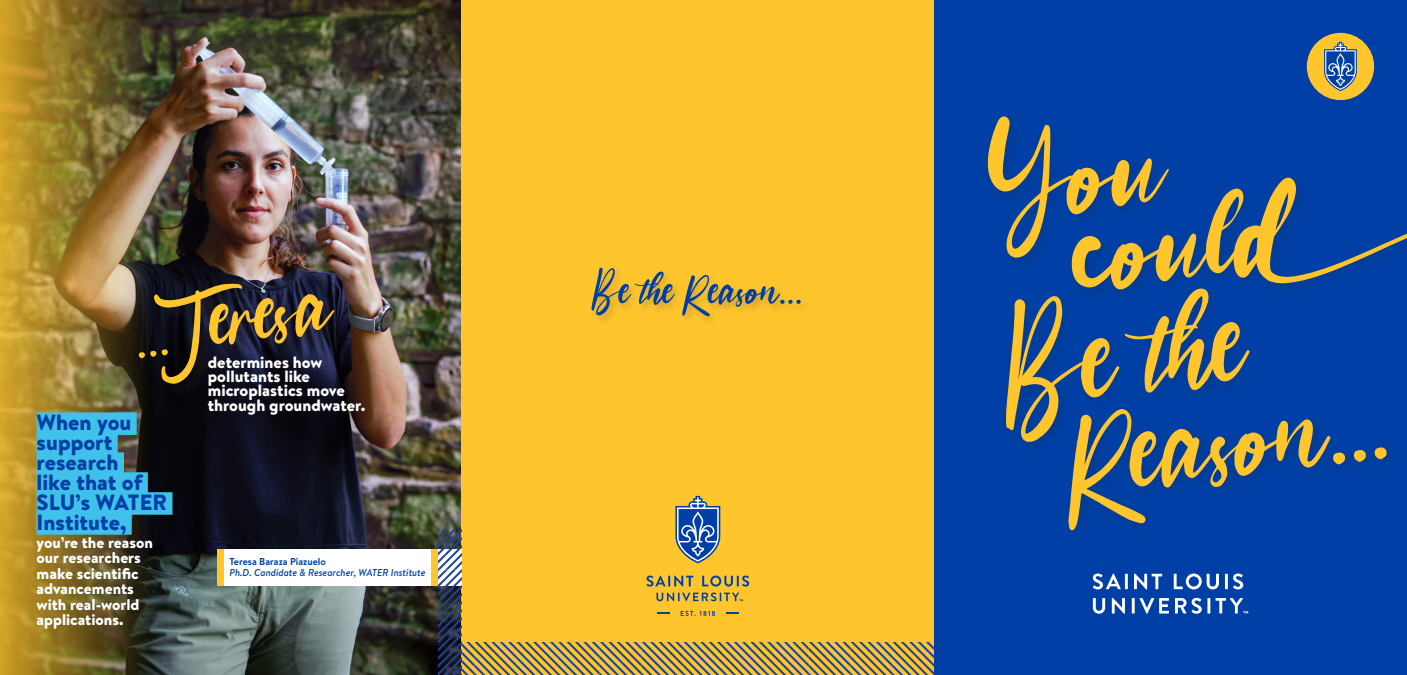
<style>
.page{position:relative;width:1407px;height:675px;background:#fff}
.page>*{position:absolute;margin:0;border:0;box-sizing:border-box;transform-origin:0 0}
.t1{font:167.88px "bohemian";color:#ffc52d}
.t2{font:156.25px "bohemian";color:#ffc52d}
.t3{font:114px "bohemian";color:#ffc52d}
.t4{font:56px "bohemian";color:#0040a6}
.t5{font:900 22.12px/20px "Brandon Text";color:#0040a6}
.t6{font:900 16.38px/14.2px "Brandon Text";color:#fff}
.t7{font:900 15.5px/15.5px "Brandon Text";color:#fff}
.t8{font:italic 500 10px "Brandon Text";color:#0040a6}
.t9{font:700 10px "Brandon Text";color:#0040a6}
</style>
<div class="page">
<img style="left:152px;top:0;width:309px;height:675px">
<div style="left:934px;top:0;width:472px;height:675px;background:#0040a6"></div>
<div style="left:461px;top:0;width:473px;height:675px;background:#ffc52d"></div>
<svg style="left:726px;top:613px;width:12px;height:1px"></svg>
<svg style="left:657px;top:613px;width:12px;height:1px"></svg>
<svg style="left:680px;top:611px;width:35px;height:5px"></svg>
<svg style="left:675px;top:496px;width:45px;height:67px"></svg>
<svg style="left:646px;top:576px;width:103px;height:25px"></svg>
<div style="left:978px;top:109px;width:428px;height:349px;background:#231f20;opacity:.2"></div>
<div style="left:1060px;top:401px;width:342px;height:145px;background:#231f20;opacity:.2"></div>
<div style="left:1306px;top:33px;width:67px;height:67px;background:#ffc52d;border-radius:50%"></div>
<svg style="left:1324px;top:42px;width:32px;height:49px"></svg>
<svg style="left:1092px;top:574px;width:28px;height:15px"></svg>
<hr style="left:1124px;top:574px;width:3px;height:15px;background:#fff">
<svg style="left:1134px;top:574px;width:28px;height:15px"></svg>
<svg style="left:1173px;top:574px;width:45px;height:15px"></svg>
<hr style="left:1224px;top:574px;width:3px;height:15px;background:#fff">
<svg style="left:1233px;top:574px;width:10px;height:15px"></svg>
<svg style="left:1092px;top:598px;width:13px;height:16px"></svg>
<svg style="left:1111px;top:598px;width:13px;height:16px"></svg>
<hr style="left:1131px;top:598px;width:3px;height:16px;background:#fff">
<svg style="left:1139px;top:598px;width:29px;height:16px"></svg>
<svg style="left:1175px;top:598px;width:26px;height:16px"></svg>
<hr style="left:1207px;top:598px;width:3px;height:16px;background:#fff">
<svg style="left:1215px;top:598px;width:33px;height:16px"></svg>
<img style="left:0;top:0;width:152px;height:675px">
<svg style="left:461px;top:642px;width:473px;height:33px"></svg>
<div style="left:589px;top:266px;width:221px;height:60px;background:#231f20;opacity:.2"></div>
<div style="left:37px;top:412px;width:100px;height:23px;background:#3fc1e9"></div>
<div style="left:37px;top:432px;width:81px;height:23px;background:#3fc1e9"></div>
<div style="left:37px;top:452px;width:87px;height:23px;background:#3fc1e9"></div>
<div style="left:37px;top:472px;width:111px;height:23px;background:#3fc1e9"></div>
<div style="left:37px;top:492px;width:135px;height:23px;background:#3fc1e9"></div>
<div style="left:37px;top:512px;width:95px;height:23px;background:#3fc1e9"></div>
<div style="left:156px;top:286px;width:192px;height:112px;background:#231f20;opacity:.4"></div>
<div style="left:131px;top:342px;width:52px;height:32px;background:#231f20;opacity:.4"></div>
<div style="left:218px;top:549px;width:243px;height:37px;background:#fff"></div>
<svg style="left:438px;top:529px;width:23px;height:146px;background:#49556f"></svg>
<div style="left:432px;top:549px;width:6px;height:37px;background:#ffc52d"></div>
<div style="left:217px;top:549px;width:7px;height:37px;background:#ffc52d"></div>
<svg style="left:980px;top:109px;width:192px;height:151px"></svg>
<svg style="left:138px;top:349px;width:30px;height:10px"></svg>
<p class="t3" style="left:149px;top:242px;width:176px;rotate:-7deg">Teresa</p>
<p class="t6" style="left:208px;top:355px;width:159px">determines how pollutants like microplastics move through groundwater.</p>
<p class="t5" style="left:37px;top:412px;width:132px">When you support research<br>like that of<br>SLU’s WATER<br>Institute,</p>
<p class="t7" style="left:37px;top:534px;width:118px">you’re the reason our researchers make scientific advancements with real-world applications.</p>
<p class="t9" style="left:229px;top:555px;width:98px">Teresa Baraza Piazuelo</p>
<p class="t8" style="left:229px;top:566px;width:198px">Ph.D. Candidate &amp; Researcher, WATER Institute</p>
<p class="t4" style="left:593px;top:250px;width:210px">Be the Reason...</p>
<p class="t1" style="left:1056px;top:133px;width:456px;rotate:-7deg">could</p>
<p class="t1" style="left:990px;top:248px;width:240px;rotate:-7deg">Be the</p>
<p class="t2" style="left:1051px;top:347px;width:482px;rotate:-7deg">Reason...</p>
</div>
